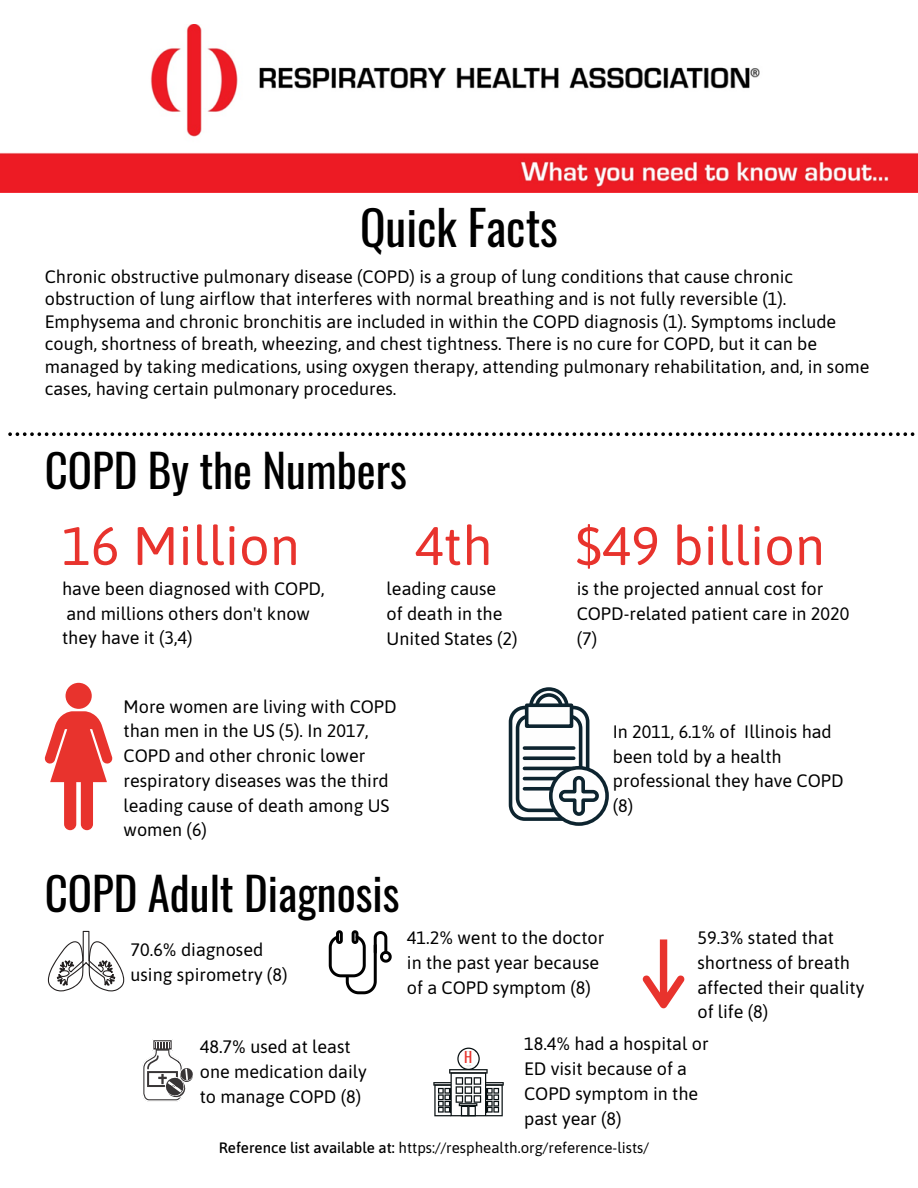
<style>
.page{position:relative;width:918px;height:1188px;background:#fff}
.page>*{position:absolute;margin:0;border:0;box-sizing:border-box;transform-origin:0 0}
.t1{font:54px "Asap";color:#e8332d}
.t2{font:47.25px "Oswald";color:#000}
.t3{font:45px "Oswald";color:#000}
.t4{font:18px/24.8px "Asap";color:#000}
.t5{font:15px "Asap";color:#000}
.t6{font:14.55px "Oswald";color:#e8332d}
.s1{font-weight:500}
</style>
<div class="page">
<svg style="left:8px;top:432px;width:906px;height:4px"></svg>
<div style="left:66px;top:683px;width:26px;height:26px;background:#e8332d;border-radius:50%"></div>
<svg style="left:45px;top:711px;width:67px;height:119px"></svg>
<svg style="left:511px;top:708px;width:77px;height:111px"></svg>
<div style="left:509px;top:706px;width:80px;height:115px;border:4px solid #0d242f;border-radius:14px"></div>
<div style="left:518px;top:716px;width:63px;height:94px;background:#fefefe;border-radius:12px"></div>
<div style="left:516px;top:714px;width:66px;height:98px;border:4px solid #0d242f;border-radius:12px"></div>
<svg style="left:529px;top:687px;width:40px;height:16px"></svg>
<div style="left:527px;top:705px;width:45px;height:21px;background:#fefefe"></div>
<div style="left:525px;top:703px;width:48px;height:25px;border:4px solid #0d242f"></div>
<svg style="left:524px;top:746px;width:50px;height:4px"></svg>
<svg style="left:524px;top:756px;width:50px;height:4px"></svg>
<hr style="left:524px;top:767px;width:50px;height:3px;background:#0d242f">
<hr style="left:524px;top:777px;width:50px;height:3px;background:#0d242f">
<svg style="left:524px;top:787px;width:26px;height:4px"></svg>
<svg style="left:551px;top:768px;width:56px;height:56px"></svg>
<div style="left:549px;top:766px;width:60px;height:60px;border:4px solid #0d242f;border-radius:50%"></div>
<svg style="left:557px;top:774px;width:44px;height:44px"></svg>
<svg style="left:47px;top:931px;width:78px;height:61px"></svg>
<svg style="left:142px;top:1039px;width:51px;height:63px"></svg>
<svg style="left:329px;top:930px;width:63px;height:65px"></svg>
<svg style="left:433px;top:1048px;width:71px;height:68px"></svg>
<div style="left:461px;top:1051px;width:15px;height:15px;background:#fff;border-radius:50%"></div>
<svg style="left:643px;top:939px;width:42px;height:69px"></svg>
<img style="left:0;top:25px;width:918px;height:168px">
<h2 class="t2" style="left:360px;top:190px;width:199px">Quick Facts</h2>
<p class="t4" style="left:45px;top:265px;width:826px;line-height:22.5px">Chronic obstructive pulmonary disease (COPD) is a group of lung conditions that cause chronic obstruction of lung airflow that interferes with normal breathing and is not fully reversible (1).<br>Emphysema and chronic bronchitis are included in within the COPD diagnosis (1). Symptoms include cough, shortness of breath, wheezing, and chest tightness. There is no cure for COPD, but it can be managed by taking medications, using oxygen therapy, attending pulmonary rehabilitation, and, in some cases, having certain pulmonary procedures.</p>
<h3 class="t3" style="left:45px;top:435px;width:364px">COPD By the Numbers</h3>
<h1 class="t1" style="left:62px;top:515px;width:239px">16 Million</h1>
<h1 class="t1" style="left:415px;top:515px;width:79px">4th</h1>
<p class="t4" style="left:62px;top:576px;width:264px">have been diagnosed with COPD, and millions others don't know they have it (3,4)</p>
<p class="t4" style="left:387px;top:576px;width:133px">leading cause<br>of death in the<br>United States (2)</p>
<p class="t4" style="left:124px;top:694px;width:275px">More women are living with COPD than men in the US (5). In 2017,<br>COPD and other chronic lower respiratory diseases was the third leading cause of death among US women (6)</p>
<h1 class="t1" style="left:575px;top:515px;width:251px">$49 billion</h1>
<p class="t4" style="left:577px;top:576px;width:274px">is the projected annual cost for<br>COPD-related patient care in 2020 (7)</p>
<p class="t4" style="left:613px;top:719px;width:232px">In 2011, 6.1% of Illinois had been told by a health professional they have COPD (8)</p>
<h3 class="t3" style="left:45px;top:858px;width:356px">COPD Adult Diagnosis</h3>
<p class="t4" style="left:131px;top:937px;width:158px">70.6% diagnosed using spirometry (8)</p>
<p class="t4" style="left:200px;top:1034px;width:169px">48.7% used at least one medication daily to manage COPD (8)</p>
<p class="t4" style="left:407px;top:925px;width:199px">41.2% went to the doctor in the past year because of a COPD symptom (8)</p>
<p class="t4" style="left:697px;top:925px;width:168px">59.3% stated that shortness of breath affected their quality of life (8)</p>
<p class="t6" style="left:464px;top:1046px;width:10px">H</p>
<p class="t4" style="left:524px;top:1032px;width:186px">18.4% had a hospital or<br>ED visit because of a<br>COPD symptom in the past year (8)</p>
<p class="t5" style="left:219px;top:1139px;width:432px"><span class="s1">Reference list available at:</span> https://resphealth.org/reference-lists/</p>
</div>
